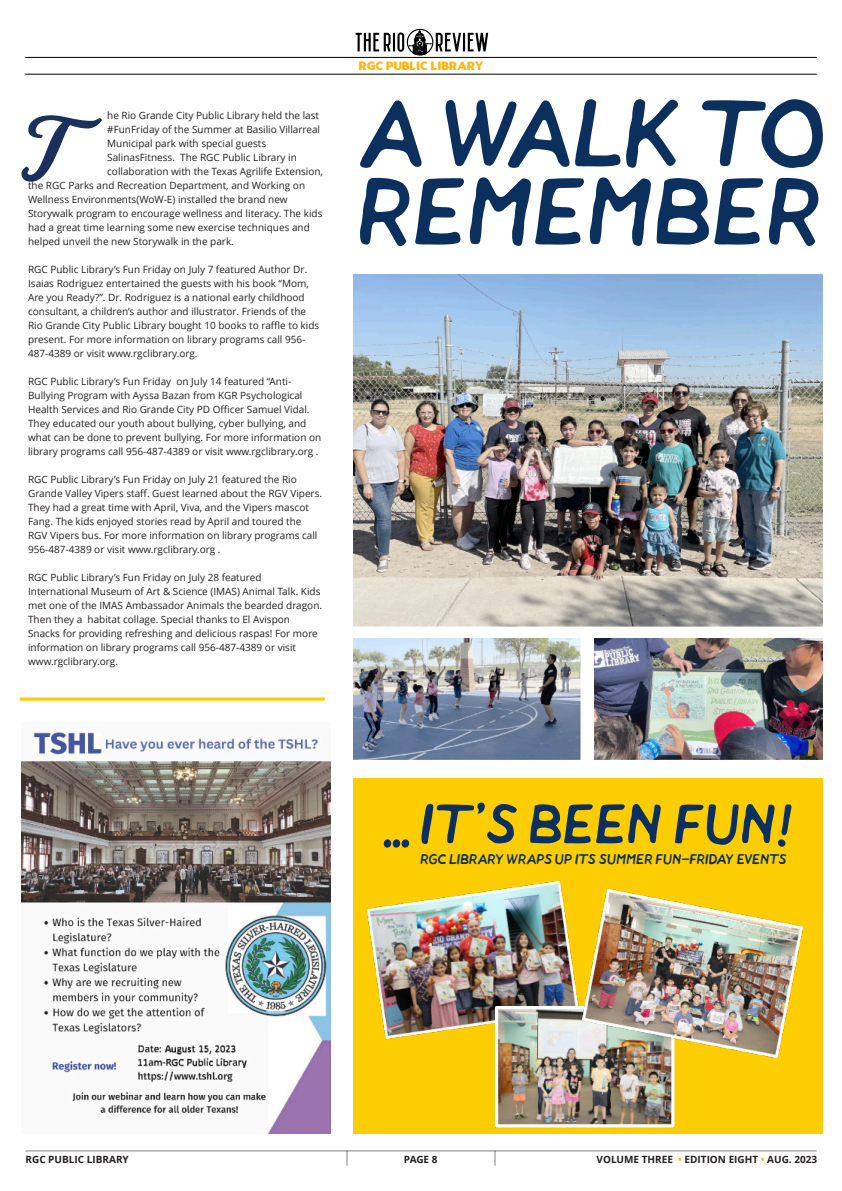
<style>
.page{position:relative;width:842px;height:1191px;background:#fff}
.page>*{position:absolute;margin:0;border:0;box-sizing:border-box;transform-origin:0 0}
.t1{font:92.2px/78.1px "The Blackport Hand Drawn";color:#0b305d}
.t2{font:90.9px "Grand Aventure";color:#1a315b}
.t3{font:54.1px "The Blackport Hand Drawn";color:#0b305d}
.t4{font:13.8px "The Blackport Hand Drawn";color:#0b305d}
.t5{font:12px "Epilogue";color:#fdb615}
.t6{font:10px/14px "Open Sans";color:#231f20}
.t7{font:700 10px "Open Sans";color:#231f20}
.s1{color:#f5bd20}
</style>
<div class="page">
<div style="left:353px;top:778px;width:470px;height:355px;background:#fccd03"></div>
<hr style="left:26px;top:1150px;width:790px;height:1px;background:#b4b4b4">
<svg style="left:347px;top:1150px;width:1px;height:15px"></svg>
<svg style="left:495px;top:1150px;width:1px;height:15px"></svg>
<svg style="left:355px;top:29px;width:133px;height:26px"></svg>
<hr style="left:26px;top:57px;width:790px;height:1px;background:#000">
<hr style="left:26px;top:74px;width:790px;height:1px;background:#000">
<hr style="left:21px;top:697px;width:302px;height:3px;background:#fccd03">
<img style="left:368px;top:881px;width:211px;height:157px">
<img style="left:495px;top:1006px;width:179px;height:121px">
<img style="left:583px;top:889px;width:220px;height:168px">
<img style="left:21px;top:731px;width:309px;height:402px">
<img style="left:353px;top:274px;width:470px;height:352px">
<img style="left:594px;top:639px;width:229px;height:120px">
<img style="left:353px;top:639px;width:228px;height:120px">
<h2 class="t2" style="left:28px;top:107px;width:41px">T</h2>
<p class="t6" style="left:107px;top:110px;width:213px">he Rio Grande City Public Library held the last</p>
<p class="t6" style="left:107px;top:124px;width:214px">#FunFriday of the Summer at Basilio Villarreal</p>
<p class="t6" style="left:107px;top:138px;width:160px">Municipal park with special guests</p>
<p class="t6" style="left:107px;top:152px;width:191px">SalinasFitness. The RGC Public Library in</p>
<p class="t6" style="left:107px;top:166px;width:217px">collaboration with the Texas Agrilife Extension,</p>
<p class="t6" style="left:28px;top:180px;width:279px">the RGC Parks and Recreation Department, and Working on</p>
<p class="t6" style="left:28px;top:194px;width:261px">Wellness Environments(WoW-E) installed the brand new</p>
<p class="t6" style="left:28px;top:208px;width:296px">Storywalk program to encourage wellness and literacy. The kids</p>
<p class="t6" style="left:28px;top:222px;width:283px">had a great time learning some new exercise techniques and</p>
<p class="t6" style="left:28px;top:236px;width:207px">helped unveil the new Storywalk in the park.</p>
<p class="t6" style="left:28px;top:264px;width:293px">RGC Public Library’s Fun Friday on July 7 featured Author Dr.<br>Isaias Rodriguez entertained the guests with his book “Mom, Are you Ready?”. Dr. Rodriguez is a national early childhood consultant, a children’s author and illustrator. Friends of the Rio Grande City Public Library bought 10 books to raffle to kids present. For more information on library programs call 956- 487-4389 or visit www.rgclibrary.org.</p>
<p class="t6" style="left:28px;top:376px;width:295px">RGC Public Library’s Fun Friday on July 14 featured “Anti-Bullying Program with Ayssa Bazan from KGR Psychological Health Services and Rio Grande City PD Officer Samuel Vidal.<br>They educated our youth about bullying, cyber bullying, and what can be done to prevent bullying. For more information on library programs call 956-487-4389 or visit www.rgclibrary.org .</p>
<p class="t6" style="left:28px;top:474px;width:296px">RGC Public Library’s Fun Friday on July 21 featured the Rio Grande Valley Vipers staff. Guest learned about the RGV Vipers.<br>They had a great time with April, Viva, and the Vipers mascot Fang. The kids enjoyed stories read by April and toured the RGV Vipers bus. For more information on library programs call 956-487-4389 or visit www.rgclibrary.org .</p>
<p class="t6" style="left:28px;top:572px;width:296px">RGC Public Library’s Fun Friday on July 28 featured International Museum of Art &amp; Science (IMAS) Animal Talk. Kids met one of the IMAS Ambassador Animals the bearded dragon.<br>Then they a habitat collage. Special thanks to El Avispon Snacks for providing refreshing and delicious raspas! For more information on library programs call 956-487-4389 or visit www.rgclibrary.org.</p>
<p class="t5" style="left:359px;top:59px;width:126px">RGC PUBLIC LIBRARY</p>
<h1 class="t1" style="left:360px;top:98px;width:470px">A WALK TO<br>REMEMBER</h1>
<h3 class="t3" style="left:384px;top:804px;width:412px">… IT’S BEEN FUN!</h3>
<h3 class="t4" style="left:421px;top:854px;width:368px">RGC LIBRARY WRAPS UP ITS SUMMER FUN-FRIDAY EVENTS</h3>
<p class="t7" style="left:26px;top:1155px;width:105px">RGC PUBLIC LIBRARY</p>
<p class="t7" style="left:404px;top:1155px;width:35px">PAGE 8</p>
<p class="t7" style="left:597px;top:1155px;width:222px">VOLUME THREE <span class="s1">•</span> EDITION EIGHT <span class="s1">•</span> AUG. 2023</p>
</div>
